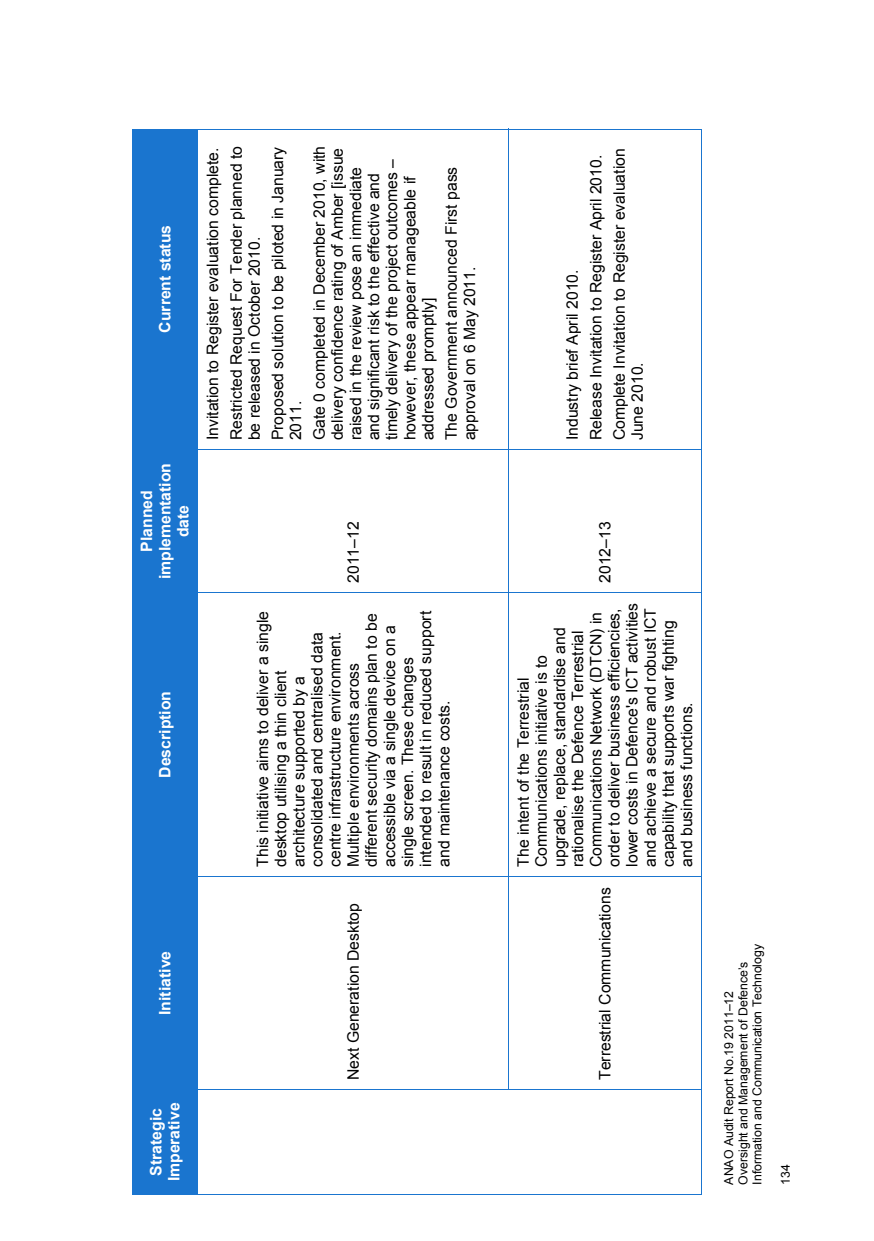
<style>
.page{position:relative;width:874px;height:1241px;background:#fff}
.page>*{position:absolute;margin:0;border:0;box-sizing:border-box;transform-origin:0 0}
.t1{font:15.75px/18.2px "Arial";color:#000}
.t2{font:700 15.75px/18.2px "Arial";color:#fff;text-align:center}
.t3{font:12.25px/14.2px "Arial";color:#000}
</style>
<div class="page">
<div style="left:132px;top:1089px;width:65px;height:104px;background:#1a75cf"></div>
<div style="left:132px;top:876px;width:65px;height:212px;background:#1a75cf"></div>
<div style="left:132px;top:592px;width:65px;height:283px;background:#1a75cf"></div>
<div style="left:132px;top:450px;width:65px;height:141px;background:#1a75cf"></div>
<div style="left:132px;top:129px;width:65px;height:320px;background:#1a75cf"></div>
<hr style="left:132px;top:129px;width:1px;height:1065px;background:#1a75cf">
<hr style="left:132px;top:1193px;width:65px;height:1px;background:#1a75cf">
<hr style="left:132px;top:875px;width:65px;height:1px;background:#1a75cf">
<hr style="left:132px;top:591px;width:65px;height:1px;background:#1a75cf">
<hr style="left:132px;top:449px;width:65px;height:1px;background:#1a75cf">
<hr style="left:197px;top:129px;width:1px;height:1065px;background:#1a75cf">
<hr style="left:198px;top:1193px;width:310px;height:1px;background:#1a75cf">
<hr style="left:198px;top:1089px;width:310px;height:1px;background:#1a75cf">
<hr style="left:198px;top:875px;width:310px;height:1px;background:#1a75cf">
<hr style="left:198px;top:591px;width:310px;height:1px;background:#1a75cf">
<hr style="left:198px;top:449px;width:310px;height:1px;background:#1a75cf">
<hr style="left:198px;top:129px;width:310px;height:1px;background:#1a75cf">
<hr style="left:508px;top:129px;width:1px;height:960px;background:#1a75cf">
<hr style="left:508px;top:1193px;width:193px;height:1px;background:#1a75cf">
<hr style="left:700px;top:1089px;width:1px;height:105px;background:#1a75cf">
<hr style="left:508px;top:1089px;width:193px;height:1px;background:#1a75cf">
<hr style="left:700px;top:876px;width:1px;height:213px;background:#1a75cf">
<hr style="left:508px;top:875px;width:193px;height:1px;background:#1a75cf">
<hr style="left:700px;top:592px;width:1px;height:283px;background:#1a75cf">
<hr style="left:508px;top:591px;width:193px;height:1px;background:#1a75cf">
<hr style="left:700px;top:450px;width:1px;height:141px;background:#1a75cf">
<hr style="left:508px;top:449px;width:193px;height:1px;background:#1a75cf">
<hr style="left:700px;top:129px;width:1px;height:320px;background:#1a75cf">
<hr style="left:508px;top:129px;width:193px;height:1px;background:#1a75cf">
<p class="t2" style="left:156px;top:332px;width:109px;rotate:-90deg">Current status</p>
<p class="t2" style="left:138px;top:579px;width:118px;rotate:-90deg">Planned implementation date</p>
<p class="t2" style="left:156px;top:777px;width:88px;rotate:-90deg">Description</p>
<p class="t2" style="left:156px;top:1014px;width:65px;rotate:-90deg">Initiative</p>
<p class="t2" style="left:147px;top:1181px;width:80px;rotate:-90deg">Strategic<br>Imperative</p>
<p class="t1" style="left:201px;top:440px;width:296px;line-height:23.4px;rotate:-90deg">Invitation to Register evaluation complete.<br>Restricted Request For Tender planned to</p>
<p class="t1" style="left:242px;top:440px;width:295px;line-height:23.4px;rotate:-90deg">be released in October 2010.<br>Proposed solution to be piloted in January</p>
<p class="t1" style="left:284px;top:440px;width:296px;line-height:23.4px;rotate:-90deg">2011.<br>Gate 0 completed in December 2010, with</p>
<p class="t1" style="left:328px;top:440px;width:294px;rotate:-90deg">delivery confidence rating of Amber [issue raised in the review pose an immediate and significant risk to the effective and timely delivery of the project outcomes – however, these appear manageable if addressed promptly]</p>
<p class="t1" style="left:442px;top:440px;width:275px;rotate:-90deg">The Government announced First pass approval on 6 May 2011.</p>
<p class="t1" style="left:344px;top:582px;width:63px;rotate:-90deg">2011–12</p>
<p class="t1" style="left:253px;top:866px;width:257px;rotate:-90deg">This initiative aims to deliver a single desktop utilising a thin client architecture supported by a consolidated and centralised data centre infrastructure environment.<br>Multiple environments across different security domains plan to be accessible via a single device on a single screen. These changes intended to result in reduced support and maintenance costs.</p>
<p class="t1" style="left:344px;top:1079px;width:178px;rotate:-90deg">Next Generation Desktop</p>
<p class="t1" style="left:560px;top:440px;width:293px;line-height:23.4px;rotate:-90deg">Industry brief April 2010.<br>Release Invitation to Register April 2010.<br>Complete Invitation to Register evaluation</p>
<p class="t1" style="left:628px;top:440px;width:79px;rotate:-90deg">June 2010.</p>
<p class="t1" style="left:595px;top:582px;width:63px;rotate:-90deg">2012–13</p>
<p class="t1" style="left:514px;top:866px;width:265px;rotate:-90deg">The intent of the Terrestrial Communications initiative is to upgrade, replace, standardise and rationalise the Defence Terrestrial Communications Network (DTCN) in order to deliver business efficiencies, lower costs in Defence's ICT activities and achieve a secure and robust ICT capability that supports war fighting and business functions.</p>
<p class="t1" style="left:595px;top:1079px;width:194px;rotate:-90deg">Terrestrial Communications</p>
<p class="t3" style="left:721px;top:1184px;width:242px;rotate:-90deg">ANAO Audit Report No.19 2011–12<br>Oversight and Management of Defence’s<br>Information and Communication Technology</p>
<p class="t3" style="left:778px;top:1184px;width:22px;rotate:-90deg">134</p>
</div>
